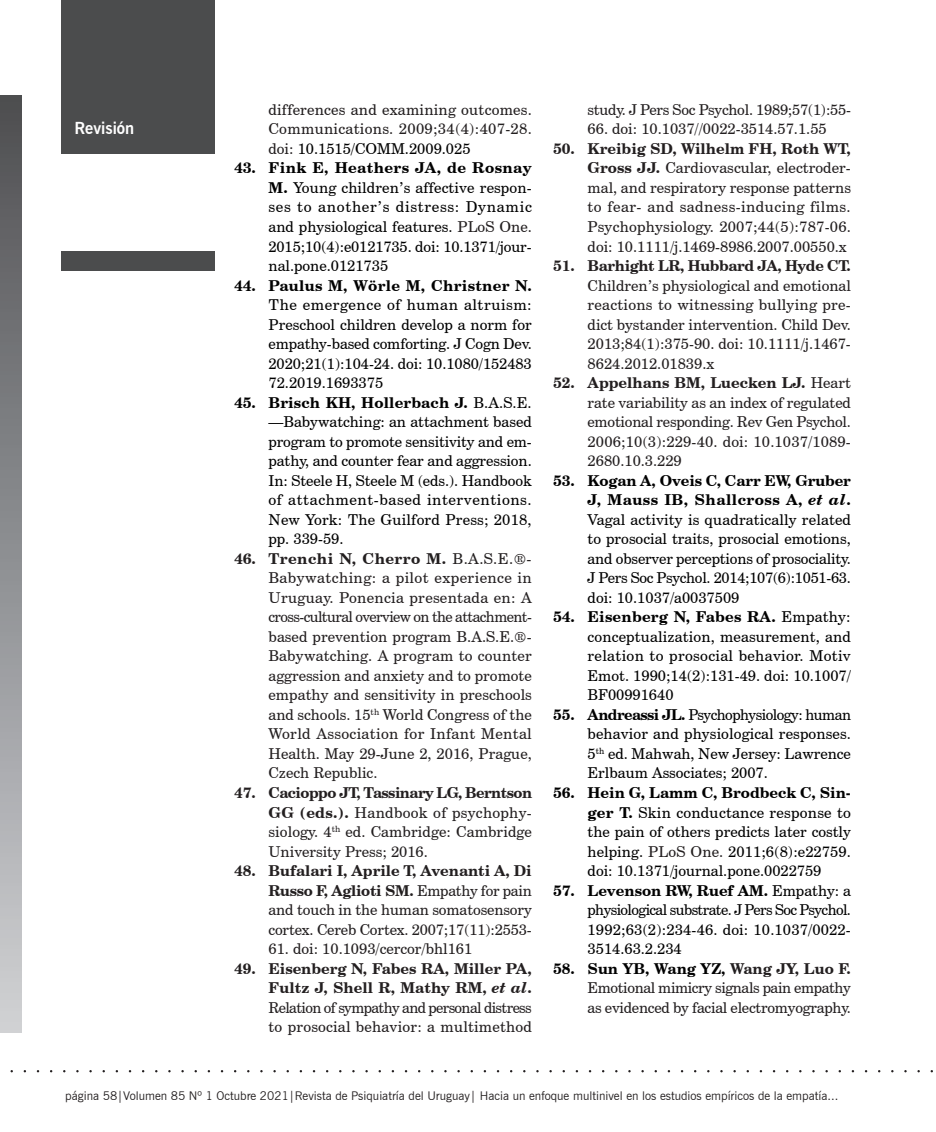
<style>
.page{position:relative;width:936px;height:1132px;background:#fff}
.page>*{position:absolute;margin:0;border:0;box-sizing:border-box;transform-origin:0 0}
.t1{font:700 16.5px "News Gothic BT";color:#fff}
._04_texto_corrido{font:15px/19.5px "Century Schoolbook BT";color:#231f20;text-align:justify}
._04_texto_corrido-2{font:15px/19.5px "Century Schoolbook BT";color:#000;text-align:justify}
.t2{font:12px "News Gothic BT";color:#231f20}
.s1{color:#000}
.s2{font-weight:700}
.s3{color:#231f20}
.s4{font-weight:700;font-style:italic}
.s5{font-weight:700;color:#000}
</style>
<div class="page">
<div style="left:62px;top:0;width:153px;height:154px;background:#4b4c4d"></div>
<div style="left:62px;top:251px;width:153px;height:20px;background:#4b4c4d"></div>
<div style="left:0;top:95px;width:21px;height:936px;background:linear-gradient(to bottom,#4e4f52,#d0d1d5)"></div>
<p class="t1" style="left:74px;top:118px;width:61px">Revisión</p>
<p class="t1" style="left:74px;top:118px;width:111px">Trabajo original</p>
<p class="_04_texto_corrido" style="left:268px;top:100px;width:265px">differences and examining outcomes.<br>Communications. 2009;34(4):407-28. doi: <span class="s1">10.1515/COMM.2009.025</span></p>
<p class="_04_texto_corrido-2" style="left:268px;top:158px;width:265px;text-indent:-34px"><span class="s2">43. Fink E, Heathers JA, de Rosnay M.</span> Young children’s affective respon&shy;ses to another’s distress: Dynamic and physiological features. <span class="s3">PLoS One.<br></span>2015;10(4):e0121735. doi: 10.1371/jour&shy;nal.pone.0121735</p>
<p class="_04_texto_corrido-2" style="left:268px;top:275px;width:265px;text-indent:-34px"><span class="s2">44. Paulus M, Wörle M, Christner N.<br></span>The emergence of human altruism:<br>Preschool children develop a norm for empathy-based comforting. J Cogn Dev.<br>2020;21(1):104-24. doi: 10.1080/152483<br>72.2019.1693375</p>
<p class="_04_texto_corrido-2" style="left:268px;top:392px;width:265px;text-indent:-35px"><span class="s2">45. Brisch KH, Hollerbach J.</span> B.A.S.E. —Babywatching: an attachment based program to promote sensitivity and em&shy;pathy, and counter fear and aggression.<br>In: Steele H, Steele M (eds.). Handbook of attachment-based interventions.<br>New York: The Guilford Press; 2018, pp. 339‑59.</p>
<p class="_04_texto_corrido" style="left:268px;top:548px;width:265px;text-indent:-34px"><span class="s2">46. Trenchi N, Cherro M.</span> B.A.S.E.®- Babywatching: a pilot experience in Uruguay. Ponencia presentada en: A cross-cultural overview on the attachment&shy;based prevention program B.A.S.E.®- Babywatching. A program to counter aggression and anxiety and to promote empathy and sensitivity in preschools and schools. 15<sup>th</sup> World Congress of the World Association for Infant Mental Health. May 29-June 2, 2016, Prague, Czech Republic.</p>
<p class="_04_texto_corrido" style="left:268px;top:782px;width:265px;text-indent:-34px"><span class="s2">47. Cacioppo JT, Tassinary LG, Berntson GG (eds.).</span> Handbook of psychophy&shy;siology. 4<sup>th</sup> ed. Cambridge: Cambridge University Press; 2016.</p>
<p class="_04_texto_corrido" style="left:268px;top:860px;width:265px;text-indent:-34px"><span class="s2">48. Bufalari I, Aprile T, Avenanti A, Di Russo F, Aglioti SM.</span> Empathy for pain and touch in the human somatosensory cortex. Cereb Cortex. 2007;17(11):2553-</p>
<p class="_04_texto_corrido" style="left:268px;top:938px;width:205px">61. doi: 10.1093/cercor/bhl161</p>
<p class="_04_texto_corrido" style="left:268px;top:958px;width:265px;text-indent:-34px"><span class="s2">49. Eisenberg N, Fabes RA, Miller PA, Fultz J, Shell R, Mathy RM,</span> <span class="s4">et al</span><span class="s2">.<br></span>Relation of sympathy and personal distress to prosocial behavior: a multimethod</p>
<p class="_04_texto_corrido" style="left:587px;top:100px;width:265px">study. J Pers Soc Psychol. 1989;57(1):55-</p>
<p class="_04_texto_corrido" style="left:587px;top:119px;width:240px">66. doi: 10.1037//0022-3514.57.1.55</p>
<p class="_04_texto_corrido" style="left:587px;top:139px;width:265px;text-indent:-34px"><span class="s2">50. Kreibig SD, Wilhelm FH, Roth WT, Gross JJ.</span> Cardiovascular, electroder&shy;mal, and respiratory response patterns to fear- and sadness-inducing films.<br>Psychophysiology. 2007;44(5):787-06. doi: 10.1111/j.1469-8986.2007.00550.x</p>
<p class="_04_texto_corrido" style="left:587px;top:256px;width:265px;text-indent:-34px"><span class="s2">51. Barhight LR, Hubbard JA, Hyde CT.<br></span>Children’s physiological and emotional reactions to witnessing bullying pre&shy;dict bystander intervention. Child Dev.<br>2013;84(1):375-90. doi: 10.1111/j.1467- 8624.2012.01839.x</p>
<p class="_04_texto_corrido" style="left:587px;top:373px;width:265px;text-indent:-34px"><span class="s2">52. Appelhans BM, Luecken LJ.</span> Heart rate variability as an index of regulated emotional responding. Rev Gen Psychol.<br>2006;10(3):229-40. doi: 10.1037/1089- 2680.10.3.229</p>
<p class="_04_texto_corrido-2" style="left:587px;top:470px;width:265px;text-indent:-34px"><span class="s2">53. Kogan A, Oveis C, Carr EW, Gruber J, Mauss IB, Shallcross A,</span> <span class="s4">et al</span><span class="s2">.<br></span>Vagal activity is quadratically related to prosocial traits, prosocial emotions, and observer perceptions of prosociality.<br>J Pers Soc Psychol. 2014;107(6):1051-63. doi: 10.1037/a0037509</p>
<p class="_04_texto_corrido-2" style="left:587px;top:607px;width:265px;text-indent:-34px"><span class="s2">54. Eisenberg N, Fabes RA.</span> Empathy: conceptualization, measurement, and relation to prosocial behavior. Motiv Emot. 1990;14(2):131-49. doi: 10.1007/ BF00991640</p>
<p class="_04_texto_corrido-2" style="left:587px;top:704px;width:265px;text-indent:-34px"><span class="s2">55. Andreassi JL.</span> Psychophysiology: human behavior and physiological responses.<br>5<sup>th</sup> ed. Mahwah, New Jersey: Lawrence Erlbaum Associates; 2007.</p>
<p class="_04_texto_corrido-2" style="left:587px;top:782px;width:265px;text-indent:-34px"><span class="s2">56. Hein G, Lamm C, Brodbeck C, Sin&shy;ger T.</span> Skin conductance response to the pain of others predicts later costly helping. <span class="s3">PLoS One.</span> 2011;6(8):e22759. doi: 10.1371/journal.pone.0022759</p>
<p class="_04_texto_corrido-2" style="left:587px;top:880px;width:265px;text-indent:-34px"><span class="s2">57. Levenson RW, Ruef AM.</span> Empathy: a physiological substrate. J Pers Soc Psychol.<br>1992;63(2):234-46. doi: 10.1037/0022- 3514.63.2.234</p>
<p class="_04_texto_corrido" style="left:587px;top:958px;width:265px;text-indent:-34px"><span class="s5">58. Sun YB, Wang YZ,</span> <span class="s2">Wang JY, Luo F.<br></span>Emotional mimicry signals pain empathy as evidenced by facial electromyography.</p>
<p class="t2" style="left:65px;top:1087px;width:774px">página 58|Volumen 85 Nº 1 Octubre 2021|Revista de Psiquiatría del Uruguay| Hacia un enfoque multinivel en los estudios empíricos de la empatía...</p>
</div>
